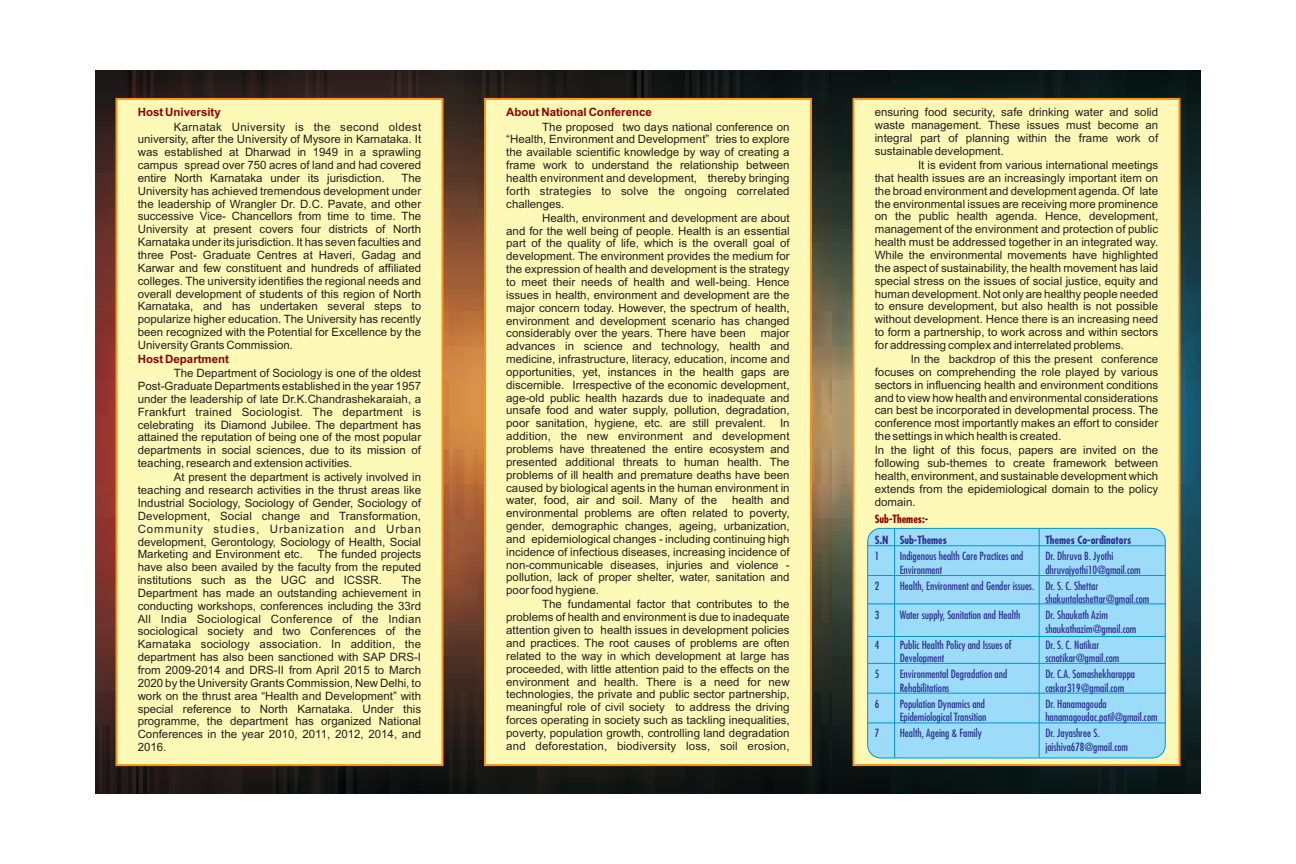
<style>
.page{position:relative;width:1296px;height:864px;background:#fff}
.page>*{position:absolute;margin:0;border:0;box-sizing:border-box;transform-origin:0 0}
.t1{font:11.5px/12.8px "Arial";color:#231f20;text-align:justify}
.t2{font:700 11.5px "Arial";color:#8b0202}
.t3{font:11px/13.4px "Fujiyama";color:#2e3092}
.t4{font:700 11px "Fujiyama";color:#2e3092}
.t5{font:700 11px "Fujiyama";color:#8b0202}
</style>
<div class="page">
<img style="left:95px;top:71px;width:1106px;height:722px">
<div style="left:115px;top:97px;width:329px;height:670px;background:#fff9b8"></div>
<svg style="left:483px;top:97px;width:330px;height:670px;background:#e9dca0"></svg>
<div style="left:852px;top:97px;width:329px;height:670px;background:#fff9b8"></div>
<div style="left:867px;top:528px;width:299px;height:230px;background:#9cdcf8;border:1px solid #0095d9;border-radius:13px"></div>
<hr style="left:1039px;top:528px;width:1px;height:230px;background:#0095d9">
<hr style="left:894px;top:528px;width:1px;height:230px;background:#0095d9">
<hr style="left:868px;top:575px;width:297px;height:1px;background:#0095d9">
<hr style="left:868px;top:545px;width:297px;height:1px;background:#0095d9">
<hr style="left:868px;top:603px;width:297px;height:1px;background:#0095d9">
<hr style="left:868px;top:663px;width:297px;height:1px;background:#0095d9">
<hr style="left:868px;top:636px;width:297px;height:1px;background:#0095d9">
<hr style="left:868px;top:723px;width:297px;height:1px;background:#0095d9">
<hr style="left:868px;top:693px;width:297px;height:1px;background:#0095d9">
<p class="t2" style="left:138px;top:108px;width:85px">Host University</p>
<p class="t1" style="left:138px;top:121px;width:285px;text-indent:36px">Karnatak University is the second oldest university, after the University of Mysore in Karnataka. It was established at Dharwad in 1949 in a sprawling campus spread over 750 acres of land and had covered entire North Karnataka under its jurisdiction.</p>
<p class="t1" style="left:138px;top:173px;width:285px;text-indent:264px">The University has achieved tremendous development under the leadership of Wrangler Dr. D.C. Pavate, and other successive Vice- Chancellors from time to time. The University at present covers four districts of North Karnataka under its jurisdiction. It has seven faculties and three Post- Graduate Centres at Haveri, Gadag and Karwar and few constituent and hundreds of affiliated colleges. The university identifies the regional needs and overall development of students of this region of North Karnataka, and has undertaken several steps to popularize higher education. The University has recently been recognized with the Potential for Excellence by the University Grants Commission.</p>
<p class="t1" style="left:138px;top:368px;width:285px;text-indent:36px">The Department of Sociology is one of the oldest Post-Graduate Departments established in the year 1957 under the leadership of late Dr.K.Chandrashekaraiah, a Frankfurt trained Sociologist. The department is celebrating its Diamond Jubilee. The department has attained the reputation of being one of the most popular departments in social sciences, due to its mission of teaching, research and extension activities.</p>
<p class="t1" style="left:138px;top:472px;width:285px;text-indent:36px">At present the department is actively involved in teaching and research activities in the thrust areas like Industrial Sociology, Sociology of Gender, Sociology of Development, Social change and Transformation, Community studies, Urbanization and Urban development, Gerontology, Sociology of Health, Social Marketing and Environment etc.</p>
<p class="t2" style="left:138px;top:355px;width:93px">Host Department</p>
<p class="t1" style="left:138px;top:549px;width:285px;text-indent:180px">The funded projects have also been availed by the faculty from the reputed institutions such as the UGC and ICSSR.</p>
<p class="t1" style="left:138px;top:575px;width:285px;text-indent:264px">The Department has made an outstanding achievement in conducting workshops, conferences including the 33rd All India Sociological Conference of the Indian sociological society and two Conferences of the Karnataka sociology association. In addition, the department has also been sanctioned with SAP DRS-I from 2009-2014 and DRS-II from April 2015 to March 2020 by the University Grants Commission, New Delhi, to work on the thrust area “Health and Development” with special reference to North Karnataka. Under this programme, the department has organized National Conferences in the year 2010, 2011, 2012, 2014, and 2016.</p>
<p class="t2" style="left:506px;top:108px;width:147px">About National Conference</p>
<p class="t1" style="left:506px;top:121px;width:285px;text-indent:36px">The proposed two days national conference on “Health, Environment and Development” tries to explore the available scientific knowledge by way of creating a frame work to understand the relationship between health environment and development, thereby bringing forth strategies to solve the ongoing correlated challenges.</p>
<p class="t1" style="left:506px;top:212px;width:285px;text-indent:36px">Health, environment and development are about and for the well being of people. Health is an essential part of the quality of life, which is the overall goal of development. The environment provides the medium for the expression of health and development is the strategy to meet their needs of health and well-being. Hence issues in health, environment and development are the major concern today. However, the spectrum of health, environment and development scenario has changed considerably over the years. There have been</p>
<p class="t1" style="left:506px;top:328px;width:285px;text-indent:255px">major advances in science and technology, health and medicine, infrastructure, literacy, education, income and opportunities, yet, instances in the health gaps are discernible. Irrespective of the economic development, age-old public health hazards due to inadequate and unsafe food and water supply, pollution, degradation, poor sanitation, hygiene, etc. are still prevalent. In addition, the new environment and development problems have threatened the entire ecosystem and presented additional threats to human health. The problems of ill health and premature deaths have been caused by biological agents in the human environment in water, food, air and soil. Many of the</p>
<p class="t1" style="left:506px;top:495px;width:285px;text-indent:226px">health and environmental problems are often related to poverty, gender, demographic changes, ageing, urbanization, and epidemiological changes - including continuing high incidence of infectious diseases, increasing incidence of non-communicable diseases, injuries and violence - pollution, lack of proper shelter, water, sanitation and poor food hygiene.</p>
<p class="t1" style="left:506px;top:599px;width:285px;text-indent:36px">The fundamental factor that contributes to the problems of health and environment is due to inadequate attention given to health issues in development policies and practices. The root causes of problems are often related to the way in which development at large has proceeded, with little attention paid to the effects on the environment and health. There is a need for new technologies, the private and public sector partnership, meaningful role of civil society to address the driving forces operating in society such as tackling inequalities, poverty, population growth, controlling land degradation and deforestation, biodiversity loss, soil erosion,</p>
<p class="t1" style="left:875px;top:107px;width:285px">ensuring food security, safe drinking water and solid waste management. These issues must become an integral part of planning within the frame work of sustainable development.</p>
<p class="t1" style="left:875px;top:160px;width:285px;text-indent:43px">It is evident from various international meetings that health issues are an increasingly important item on the broad environment and development agenda. Of late the environmental issues are receiving more prominence on the public health agenda. Hence, development, management of the environment and protection of public health must be addressed together in an integrated way.<br>While the environmental movements have highlighted the aspect of sustainability, the health movement has laid special stress on the issues of social justice, equity and human development. Not only are healthy people needed to ensure development, but also health is not possible without development. Hence there is an increasing need to form a partnership, to work across and within sectors for addressing complex and interrelated problems.</p>
<p class="t1" style="left:875px;top:354px;width:285px;text-indent:36px">In the backdrop of this the present conference focuses on comprehending the role played by various sectors in influencing health and environment conditions and to view how health and environmental considerations can best be incorporated in developmental process. The conference most importantly makes an effort to consider the settings in which health is created.</p>
<p class="t1" style="left:875px;top:445px;width:285px">In the light of this focus, papers are invited on the following sub-themes to create framework between health, environment, and sustainable development which extends from the epidemiological domain to the policy domain.</p>
<p class="t4" style="left:875px;top:532px;width:74px">S.N Sub-Themes</p>
<p class="t4" style="left:1045px;top:532px;width:87px">Themes Co-ordinators</p>
<p class="t3" style="left:875px;top:551px;width:6px">1</p>
<p class="t3" style="left:900px;top:551px;width:125px">Indigenous health Care Practices and</p>
<p class="t3" style="left:1045px;top:551px;width:70px">Dr. Dhruva B. Jyothi</p>
<p class="t3" style="left:900px;top:564px;width:44px">Environment</p>
<p class="t3" style="left:1045px;top:564px;width:97px">dhruvajyothi10@gmail.com</p>
<p class="t3" style="left:875px;top:580px;width:6px">2</p>
<p class="t3" style="left:1045px;top:580px;width:106px;text-indent:-146px">Health, Environment and Gender issues. Dr. S. C. Shettar shakuntalashettar@gmail.com</p>
<p class="t3" style="left:875px;top:610px;width:6px">3</p>
<p class="t3" style="left:900px;top:610px;width:122px">Water supply, Sanitation and Health</p>
<p class="t3" style="left:1045px;top:610px;width:92px">Dr. Shaukath Azim shaukathazim@gmail.com</p>
<p class="t3" style="left:875px;top:639px;width:6px">4</p>
<p class="t3" style="left:900px;top:639px;width:113px">Public Health Policy and Issues of</p>
<p class="t3" style="left:1045px;top:639px;width:56px">Dr. S. C. Natikar</p>
<p class="t3" style="left:900px;top:653px;width:46px">Development</p>
<p class="t3" style="left:1045px;top:653px;width:76px">scnatikar@gmail.com</p>
<p class="t3" style="left:875px;top:669px;width:6px">5</p>
<p class="t3" style="left:900px;top:669px;width:109px">Environmental Degradation and</p>
<p class="t3" style="left:1045px;top:669px;width:91px">Dr. C.A. Somashekharappa</p>
<p class="t3" style="left:900px;top:682px;width:51px">Rehabilitations</p>
<p class="t3" style="left:1045px;top:682px;width:80px">caskar319@gmail.com</p>
<p class="t3" style="left:875px;top:698px;width:6px">6</p>
<p class="t3" style="left:900px;top:698px;width:87px">Population Dynamics and</p>
<p class="t3" style="left:1045px;top:698px;width:63px">Dr. Hanamagouda</p>
<p class="t3" style="left:900px;top:712px;width:88px">Epidemiological Transition</p>
<p class="t3" style="left:1045px;top:712px;width:114px">hanamagoudac.patil@gmail.com</p>
<p class="t3" style="left:875px;top:728px;width:6px">7</p>
<p class="t3" style="left:900px;top:728px;width:84px">Health, Ageing &amp; Family</p>
<p class="t3" style="left:1045px;top:728px;width:84px">Dr. Jayashree S. jaishiva678@gmail.com</p>
<p class="t5" style="left:875px;top:512px;width:55px">Sub-Themes:-</p>
</div>
